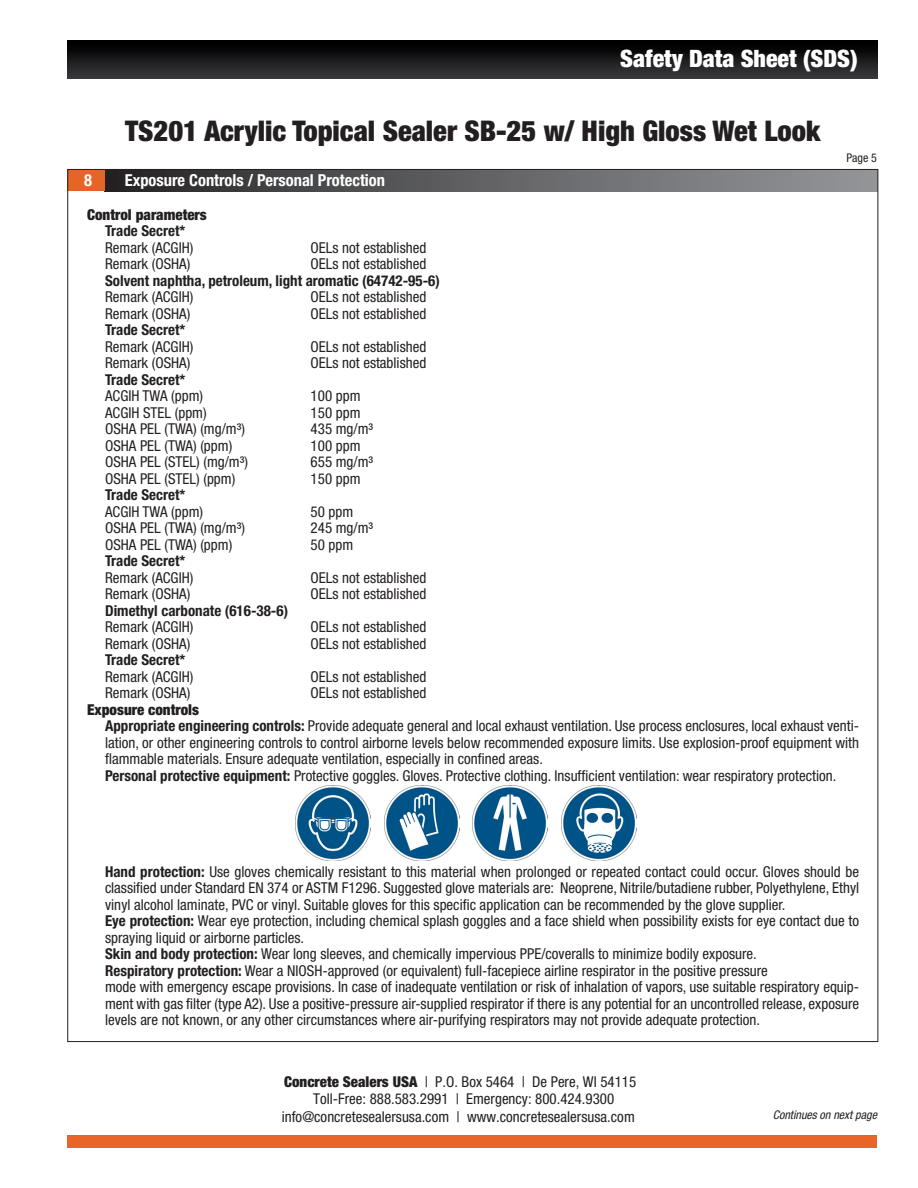
<style>
.page{position:relative;width:918px;height:1188px;background:#fff}
.page>*{position:absolute;margin:0;border:0;box-sizing:border-box;transform-origin:0 0}
.t1{font:900 condensed 28.5px "Helvetica Neue LT Std";color:#231f20}
.t2{font:900 condensed 24px "Helvetica Neue LT Std";color:#fff}
.t3{font:700 condensed 16.5px "Helvetica Neue LT Std";color:#fff}
.t4{font:condensed 15px/16.5px "Helvetica Neue LT Std";color:#231f20;text-align:justify}
.t5{font:700 condensed 15px "Helvetica Neue LT Std";color:#231f20}
.t6{font:900 condensed 15px "Helvetica Neue LT Std";color:#231f20}
.t7{font:italic condensed 12px "Helvetica Neue LT Std";color:#231f20}
.t8{font:condensed 12px "Helvetica Neue LT Std";color:#231f20}
.s1{font-weight:700}
.s2{font-weight:900}
</style>
<div class="page">
<div style="left:67px;top:40px;width:810px;height:38px;background:linear-gradient(to bottom,#000,#373639)"></div>
<div style="left:67px;top:1135px;width:810px;height:12px;background:#e86427"></div>
<div style="left:105px;top:169px;width:773px;height:22px;background:linear-gradient(to right,#292728,#979a9d)"></div>
<div style="left:68px;top:169px;width:37px;height:22px;background:#e76427"></div>
<img style="left:296px;top:785px;width:75px;height:75px">
<img style="left:384px;top:785px;width:75px;height:75px">
<img style="left:473px;top:785px;width:75px;height:75px">
<img style="left:561px;top:785px;width:75px;height:75px">
<p class="t2" style="left:620px;top:44px;width:239px">Safety Data Sheet (SDS)</p>
<p class="t1" style="left:125px;top:113px;width:697px">TS201 Acrylic Topical Sealer SB-25 w/ High Gloss Wet Look</p>
<p class="t8" style="left:847px;top:151px;width:32px">Page 5</p>
<p class="t3" style="left:84px;top:170px;width:9px">8</p>
<p class="t3" style="left:125px;top:170px;width:262px">Exposure Controls / Personal Protection</p>
<p class="t6" style="left:87px;top:205px;width:121px">Control parameters</p>
<p class="t5" style="left:105px;top:222px;width:82px">Trade Secret*</p>
<p class="t4" style="left:105px;top:239px;width:90px">Remark (ACGIH)</p>
<p class="t4" style="left:311px;top:239px;width:117px">OELs not established</p>
<p class="t4" style="left:105px;top:256px;width:87px">Remark (OSHA)</p>
<p class="t4" style="left:311px;top:256px;width:117px">OELs not established</p>
<p class="t5" style="left:105px;top:271px;width:336px">Solvent naphtha, petroleum, light aromatic (64742-95-6)</p>
<p class="t4" style="left:105px;top:289px;width:90px">Remark (ACGIH)</p>
<p class="t4" style="left:311px;top:289px;width:117px">OELs not established</p>
<p class="t4" style="left:105px;top:305px;width:87px">Remark (OSHA)</p>
<p class="t4" style="left:311px;top:305px;width:117px">OELs not established</p>
<p class="t5" style="left:105px;top:321px;width:82px">Trade Secret*</p>
<p class="t4" style="left:105px;top:338px;width:90px">Remark (ACGIH)</p>
<p class="t4" style="left:311px;top:338px;width:117px">OELs not established</p>
<p class="t4" style="left:105px;top:355px;width:87px">Remark (OSHA)</p>
<p class="t4" style="left:311px;top:355px;width:117px">OELs not established</p>
<p class="t5" style="left:105px;top:370px;width:82px">Trade Secret*</p>
<p class="t4" style="left:105px;top:388px;width:100px">ACGIH TWA (ppm)</p>
<p class="t4" style="left:311px;top:388px;width:51px">100 ppm</p>
<p class="t4" style="left:105px;top:404px;width:103px">ACGIH STEL (ppm)</p>
<p class="t4" style="left:311px;top:404px;width:51px">150 ppm</p>
<p class="t4" style="left:105px;top:421px;width:141px">OSHA PEL (TWA) (mg/m³)</p>
<p class="t4" style="left:311px;top:421px;width:64px">435 mg/m³</p>
<p class="t4" style="left:105px;top:437px;width:129px">OSHA PEL (TWA) (ppm)</p>
<p class="t4" style="left:311px;top:437px;width:51px">100 ppm</p>
<p class="t4" style="left:105px;top:454px;width:144px">OSHA PEL (STEL) (mg/m³)</p>
<p class="t4" style="left:311px;top:454px;width:64px">655 mg/m³</p>
<p class="t4" style="left:105px;top:470px;width:132px">OSHA PEL (STEL) (ppm)</p>
<p class="t4" style="left:311px;top:470px;width:51px">150 ppm</p>
<p class="t5" style="left:105px;top:486px;width:82px">Trade Secret*</p>
<p class="t4" style="left:105px;top:503px;width:100px">ACGIH TWA (ppm)</p>
<p class="t4" style="left:311px;top:503px;width:44px">50 ppm</p>
<p class="t4" style="left:105px;top:520px;width:141px">OSHA PEL (TWA) (mg/m³)</p>
<p class="t4" style="left:311px;top:520px;width:64px">245 mg/m³</p>
<p class="t4" style="left:105px;top:536px;width:129px">OSHA PEL (TWA) (ppm)</p>
<p class="t4" style="left:311px;top:536px;width:44px">50 ppm</p>
<p class="t5" style="left:105px;top:552px;width:82px">Trade Secret*</p>
<p class="t4" style="left:105px;top:569px;width:90px">Remark (ACGIH)</p>
<p class="t4" style="left:311px;top:569px;width:117px">OELs not established</p>
<p class="t4" style="left:105px;top:586px;width:87px">Remark (OSHA)</p>
<p class="t4" style="left:311px;top:586px;width:117px">OELs not established</p>
<p class="t5" style="left:105px;top:601px;width:185px">Dimethyl carbonate (616-38-6)</p>
<p class="t4" style="left:105px;top:619px;width:90px">Remark (ACGIH)</p>
<p class="t4" style="left:311px;top:619px;width:117px">OELs not established</p>
<p class="t4" style="left:105px;top:635px;width:87px">Remark (OSHA)</p>
<p class="t4" style="left:311px;top:635px;width:117px">OELs not established</p>
<p class="t5" style="left:105px;top:651px;width:82px">Trade Secret*</p>
<p class="t4" style="left:105px;top:668px;width:90px">Remark (ACGIH)</p>
<p class="t4" style="left:311px;top:668px;width:117px">OELs not established</p>
<p class="t4" style="left:105px;top:685px;width:87px">Remark (OSHA)</p>
<p class="t4" style="left:311px;top:685px;width:117px">OELs not established</p>
<p class="t6" style="left:87px;top:700px;width:113px">Exposure controls</p>
<p class="t4" style="left:105px;top:718px;width:756px"><span class="s1">Appropriate engineering controls:</span> Provide adequate general and local exhaust ventilation. Use process enclosures, local exhaust venti&shy;lation, or other engineering controls to control airborne levels below recommended exposure limits. Use explosion-proof equipment with flammable materials. Ensure adequate ventilation, especially in confined areas.</p>
<p class="t4" style="left:105px;top:767px;width:733px"><span class="s1">Personal protective equipment:</span> Protective goggles. Gloves. Protective clothing. Insufficient ventilation: wear respiratory protection.</p>
<p class="t4" style="left:105px;top:863px;width:756px"><span class="s1">Hand protection:</span> Use gloves chemically resistant to this material when prolonged or repeated contact could occur. Gloves should be classified under Standard EN 374 or ASTM F1296. Suggested glove materials are: Neoprene, Nitrile/butadiene rubber, Polyethylene, Ethyl vinyl alcohol laminate, PVC or vinyl. Suitable gloves for this specific application can be recommended by the glove supplier.</p>
<p class="t4" style="left:105px;top:913px;width:756px"><span class="s1">Eye protection:</span> Wear eye protection, including chemical splash goggles and a face shield when possibility exists for eye contact due to spraying liquid or airborne particles.</p>
<p class="t4" style="left:105px;top:946px;width:653px"><span class="s1">Skin and body protection:</span> Wear long sleeves, and chemically impervious PPE/coveralls to minimize bodily exposure.</p>
<p class="t4" style="left:105px;top:962px;width:664px"><span class="s1">Respiratory protection:</span> Wear a NIOSH-approved (or equivalent) full-facepiece airline respirator in the positive pressure</p>
<p class="t4" style="left:105px;top:979px;width:756px">mode with emergency escape provisions. In case of inadequate ventilation or risk of inhalation of vapors, use suitable respiratory equip&shy;ment with gas filter (type A2). Use a positive-pressure air-supplied respirator if there is any potential for an uncontrolled release, exposure levels are not known, or any other circumstances where air-purifying respirators may not provide adequate protection.</p>
<p class="t4" style="left:246px;top:1072px;width:427px;line-height:18px;text-indent:36px"><span class="s2">Concrete Sealers USA</span> | P.O.<br>Toll-Free: 888.583.2991 | Fax: 20.759.5100 | Emergency: 8 .424.9300</p>
<p class="t4" style="left:284px;top:1073px;width:354px"><span class="s2">Concrete Sealers USA</span> | P.O. Box 5464 | De Pere, WI 54115</p>
<p class="t4" style="left:313px;top:1091px;width:302px">Toll-Free: 888.583.2991 | Emergency: 800.424.9300</p>
<p class="t4" style="left:282px;top:1109px;width:354px">info@concretesealersusa.com | www.concretesealersusa.com</p>
<p class="t7" style="left:773px;top:1108px;width:106px">Continues on next page</p>
</div>
